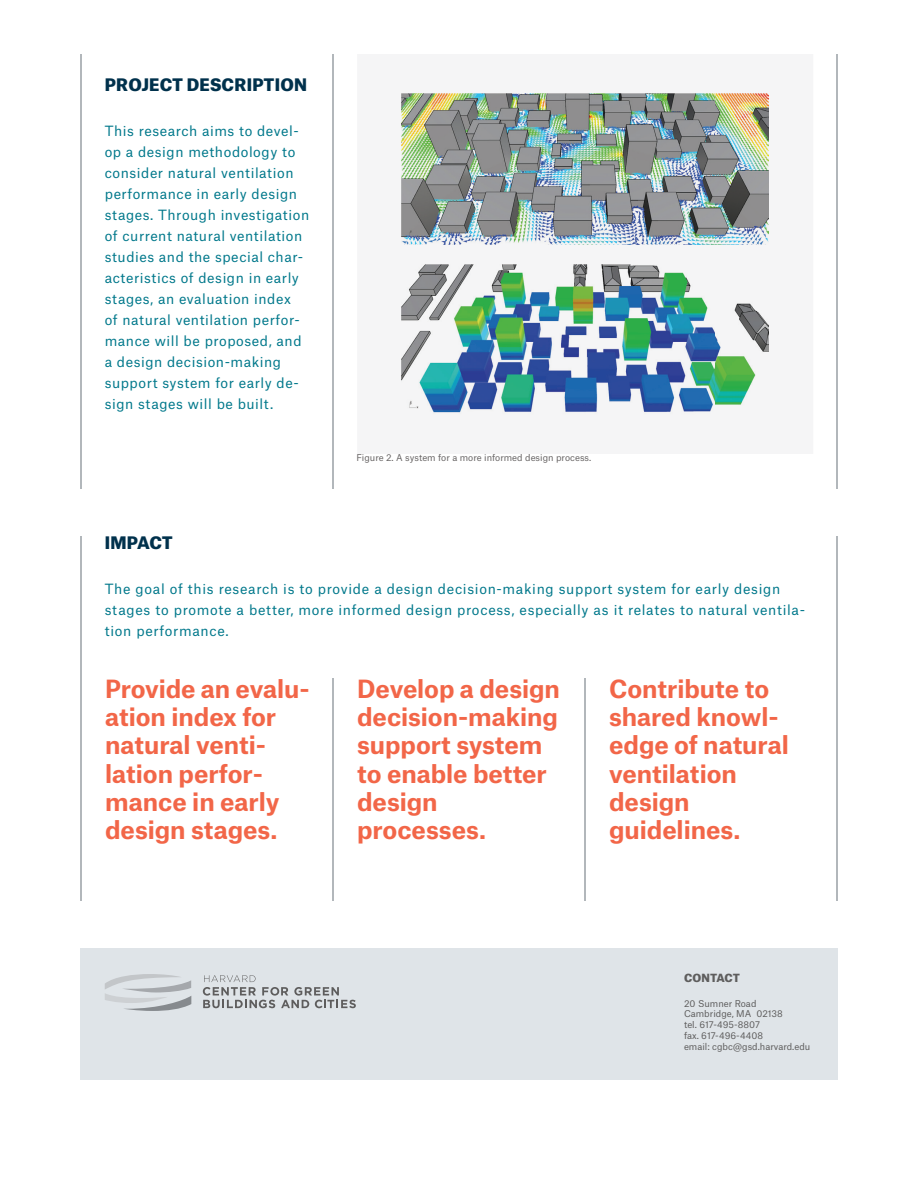
<style>
.page{position:relative;width:918px;height:1188px;background:#fff}
.page>*{position:absolute;margin:0;border:0;box-sizing:border-box;transform-origin:0 0}
.t1{font:700 24px/28.3px "Atlas Grotesk";color:#f26648}
.t2{font:900 16.5px "Atlas Grotesk";letter-spacing:.01em;color:#00314c}
.t3{font:13.5px/21px "Atlas Grotesk";letter-spacing:.04em;color:#00788b}
.t4{font:900 10.8px "Atlas Grotesk";color:#5e5d5d}
.t5{font:9px/10.8px "Atlas Grotesk";color:#5e5d5d}
.t6{font:9px "Atlas Grotesk";color:#676464}
</style>
<div class="page">
<div style="left:80px;top:948px;width:758px;height:132px;background:#dfe4e8"></div>
<svg style="left:105px;top:974px;width:86px;height:37px"></svg>
<svg style="left:203px;top:975px;width:153px;height:33px"></svg>
<hr style="left:584px;top:678px;width:2px;height:223px;background:#b2b7bb">
<hr style="left:332px;top:678px;width:2px;height:223px;background:#b2b7bb">
<hr style="left:836px;top:536px;width:2px;height:365px;background:#b2b7bb">
<hr style="left:80px;top:536px;width:2px;height:365px;background:#b2b7bb">
<hr style="left:80px;top:54px;width:2px;height:434px;background:#b2b7bb">
<hr style="left:332px;top:54px;width:2px;height:434px;background:#b2b7bb">
<hr style="left:836px;top:54px;width:2px;height:434px;background:#b2b7bb">
<svg style="left:401px;top:93px;width:368px;height:290px;fill:#f5f5f6"></svg>
<img style="left:402px;top:94px;width:366px;height:150px">
<img style="left:402px;top:265px;width:366px;height:150px">
<p class="t2" style="left:105px;top:71px;width:204px">PROJECT DESCRIPTION</p>
<p class="t3" style="left:105px;top:119px;width:206px">This research aims to devel&shy;op a design methodology to consider natural ventilation performance in early design stages. Through investigation of current natural ventilation studies and the special char&shy;acteristics of design in early stages, an evaluation index<br>of natural ventilation perfor&shy;mance will be proposed, and a design decision-making support system for early de&shy;sign stages will be built.</p>
<p class="t2" style="left:105px;top:529px;width:70px">IMPACT</p>
<p class="t6" style="left:356px;top:450px;width:236px">Figure 2. A system for a more informed design process.</p>
<p class="t3" style="left:105px;top:577px;width:702px">The goal of this research is to provide a design decision-making support system for early design stages to promote a better, more informed design process, especially as it relates to natural ventila&shy;tion performance.</p>
<h1 class="t1" style="left:105px;top:672px;width:206px">Provide an evalu&shy;ation index for natural venti&shy;lation perfor&shy;mance in early design stages.</h1>
<h1 class="t1" style="left:357px;top:672px;width:204px">Develop a design decision-making support system to enable better design processes.</h1>
<h1 class="t1" style="left:609px;top:672px;width:181px">Contribute to shared knowl&shy;edge of natural ventilation design guidelines.</h1>
<p class="t4" style="left:684px;top:969px;width:57px">CONTACT</p>
<p class="t5" style="left:684px;top:997px;width:128px">20 Sumner Road<br>Cambridge, MA 02138<br>tel. 617-495-8807<br>fax. 617-496-4408<br>email: cgbc@gsd.harvard.edu</p>
</div>
